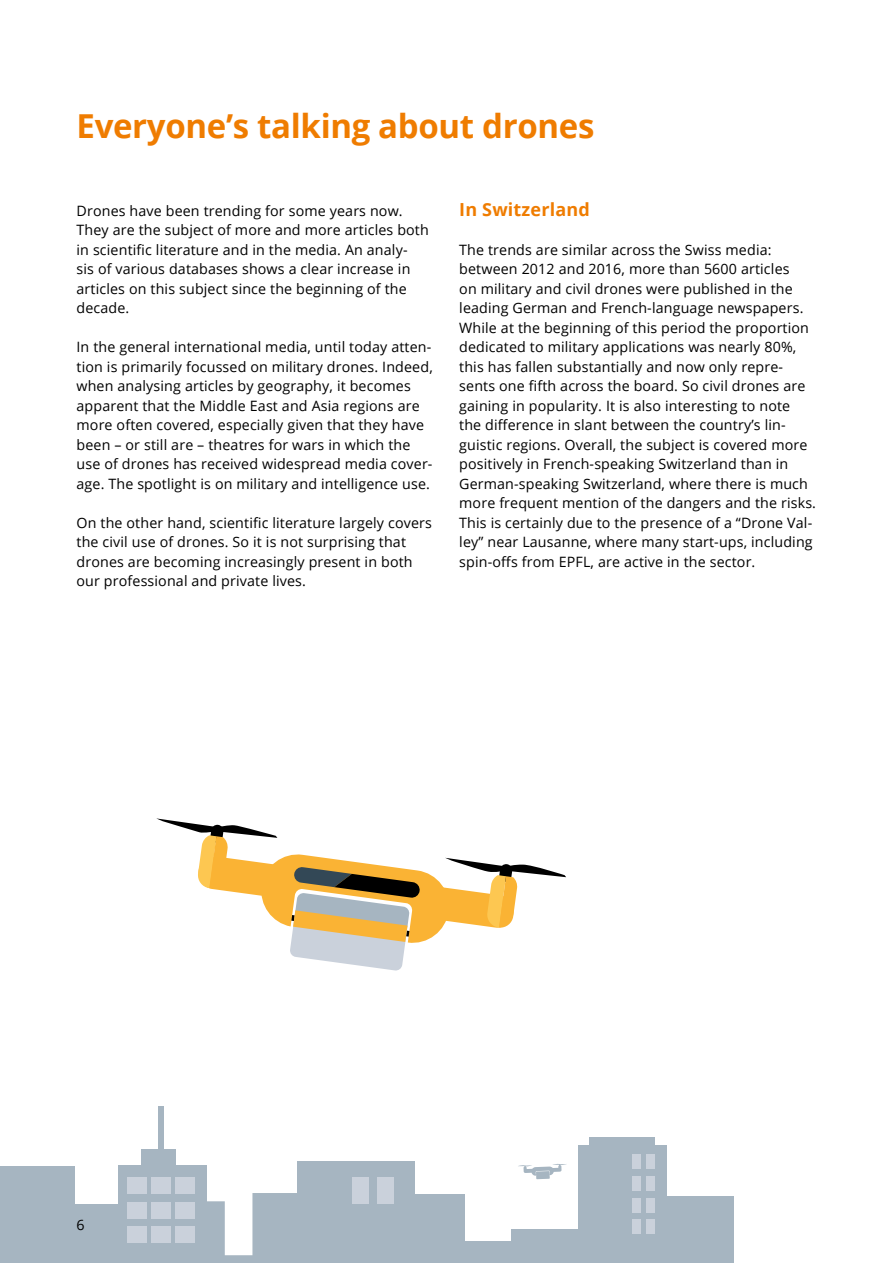
<style>
.page{position:relative;width:893px;height:1263px;background:#fff}
.page>*{position:absolute;margin:0;border:0;box-sizing:border-box;transform-origin:0 0}
.t1{font:700 33px "Open Sans";letter-spacing:-.01em;color:#ef7c00}
.t2{font:700 18px "Open Sans";letter-spacing:.01em;color:#ef7c00}
.t3{font:14.25px/19.5px "Open Sans";letter-spacing:.01em;color:#000}
</style>
<div class="page">
<svg style="left:156px;top:818px;width:410px;height:153px"></svg>
<div style="left:578px;top:1146px;width:88px;height:117px;background:#a6b5c1"></div>
<div style="left:418px;top:1241px;width:190px;height:22px;background:#a6b5c1"></div>
<div style="left:645px;top:1197px;width:89px;height:66px;background:#a6b5c1"></div>
<div style="left:394px;top:1195px;width:70px;height:68px;background:#a6b5c1"></div>
<div style="left:297px;top:1161px;width:118px;height:102px;background:#a6b5c1"></div>
<div style="left:118px;top:1165px;width:88px;height:98px;background:#a6b5c1"></div>
<div style="left:44px;top:1204px;width:89px;height:59px;background:#a6b5c1"></div>
<div style="left:0;top:1166px;width:74px;height:97px;background:#a6b5c1"></div>
<svg style="left:206px;top:1193px;width:91px;height:70px"></svg>
<div style="left:378px;top:1177px;width:16px;height:26px;background:#cad1db"></div>
<div style="left:352px;top:1177px;width:17px;height:26px;background:#cad1db"></div>
<div style="left:646px;top:1155px;width:8px;height:14px;background:#cad1db"></div>
<div style="left:632px;top:1155px;width:9px;height:14px;background:#cad1db"></div>
<div style="left:646px;top:1176px;width:8px;height:14px;background:#cad1db"></div>
<div style="left:632px;top:1176px;width:9px;height:14px;background:#cad1db"></div>
<div style="left:646px;top:1198px;width:8px;height:14px;background:#cad1db"></div>
<div style="left:632px;top:1198px;width:9px;height:14px;background:#cad1db"></div>
<div style="left:646px;top:1220px;width:8px;height:14px;background:#cad1db"></div>
<div style="left:632px;top:1220px;width:9px;height:14px;background:#cad1db"></div>
<div style="left:176px;top:1177px;width:19px;height:17px;background:#cad1db"></div>
<div style="left:151px;top:1177px;width:19px;height:17px;background:#cad1db"></div>
<div style="left:176px;top:1202px;width:19px;height:16px;background:#cad1db"></div>
<div style="left:151px;top:1202px;width:19px;height:16px;background:#cad1db"></div>
<div style="left:176px;top:1226px;width:19px;height:17px;background:#cad1db"></div>
<div style="left:151px;top:1226px;width:19px;height:17px;background:#cad1db"></div>
<div style="left:127px;top:1177px;width:20px;height:17px;background:#cad1db"></div>
<div style="left:127px;top:1202px;width:20px;height:16px;background:#cad1db"></div>
<div style="left:127px;top:1226px;width:20px;height:17px;background:#cad1db"></div>
<div style="left:141px;top:1149px;width:34px;height:19px;background:#a6b5c1"></div>
<div style="left:158px;top:1107px;width:6px;height:46px;background:#a6b5c1"></div>
<div style="left:589px;top:1137px;width:66px;height:13px;background:#a6b5c1"></div>
<div style="left:512px;top:1229px;width:78px;height:19px;background:#a6b5c1"></div>
<svg style="left:518px;top:1164px;width:49px;height:15px"></svg>
<h1 class="t1" style="left:77px;top:103px;width:519px">Everyone’s talking about drones</h1>
<p class="t3" style="left:77px;top:201px;width:354px">Drones have been trending for some years now.<br>They are the subject of more and more articles both in scientific literature and in the media. An analy-<br>sis of various databases shows a clear increase in articles on this subject since the beginning of the decade.</p>
<p class="t3" style="left:77px;top:337px;width:358px">In the general international media, until today atten&shy;tion is primarily focussed on military drones. Indeed, when analysing articles by geography, it becomes apparent that the Middle East and Asia regions are more often covered, especially given that they have been – or still are – theatres for wars in which the use of drones has received widespread media cover&shy;age. The spotlight is on military and intelligence use.</p>
<p class="t3" style="left:77px;top:513px;width:357px">On the other hand, scientific literature largely covers the civil use of drones. So it is not surprising that drones are becoming increasingly present in both our professional and private lives.</p>
<p class="t2" style="left:459px;top:197px;width:132px">In Switzerland</p>
<p class="t3" style="left:459px;top:240px;width:358px">The trends are similar across the Swiss media: between 2012 and 2016, more than 5600 articles<br>on military and civil drones were published in the leading German and French-language newspapers.<br>While at the beginning of this period the proportion dedicated to military applications was nearly 80%, this has fallen substantially and now only repre&shy;sents one fifth across the board. So civil drones are gaining in popularity. It is also interesting to note<br>the difference in slant between the country’s lin&shy;guistic regions. Overall, the subject is covered more positively in French-speaking Switzerland than in German-speaking Switzerland, where there is much more frequent mention of the dangers and the risks.<br>This is certainly due to the presence of a “Drone Val&shy;ley” near Lausanne, where many start-ups, including spin-offs from EPFL, are active in the sector.</p>
<p class="t3" style="left:77px;top:1215px;width:10px">6</p>
</div>
